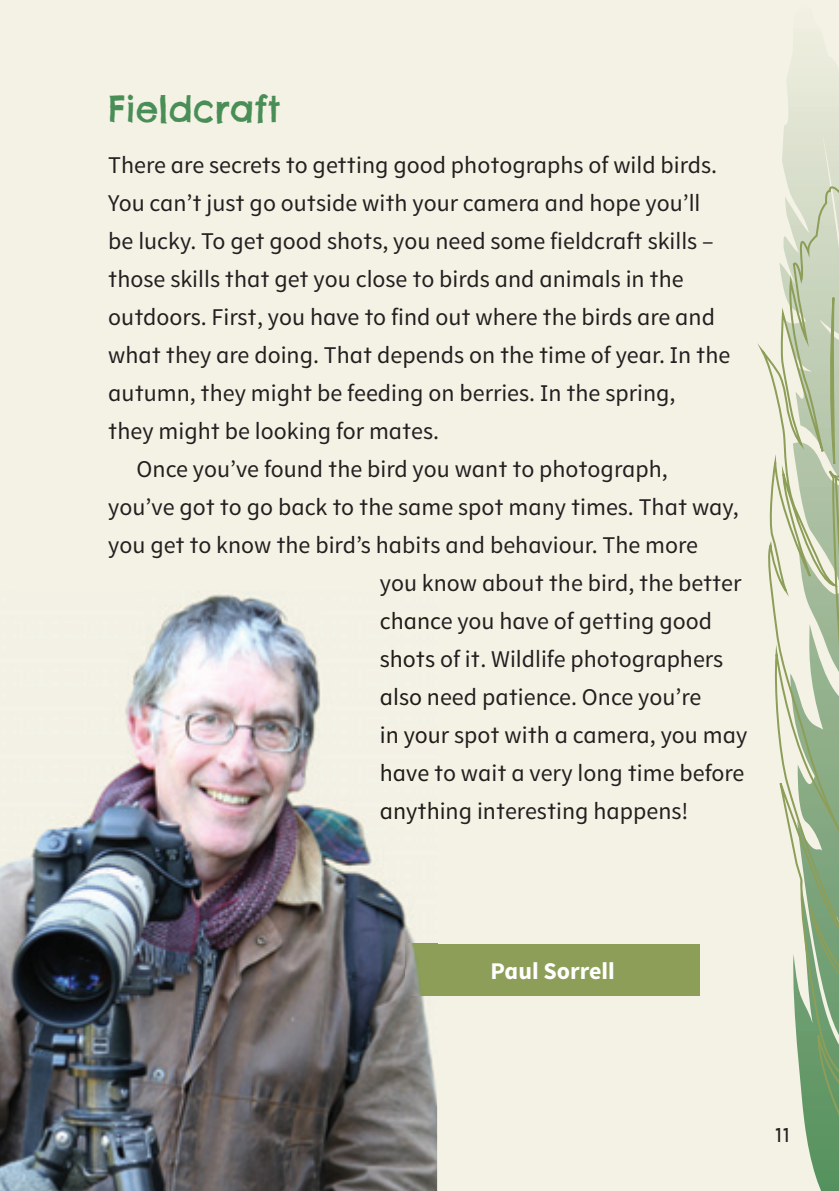
<style>
.page{position:relative;width:839px;height:1191px;background:#fff}
.page>*{position:absolute;margin:0;border:0;box-sizing:border-box;transform-origin:0 0}
.t1{font:36px "Chelsea Market";color:#4a8e57}
.t2{font:24px "Tipu";color:#231f20}
.t3{font:700 24px "Tipu";color:#fff}
.t4{font:20px "Aronui";color:#231f20}
.s1{color:#1e1b19}
</style>
<div class="page">
<div style="left:0;top:0;width:839px;height:1190px;background:#f4f2e5"></div>
<div style="left:405px;top:943px;width:295px;height:52px;background:#8d9e59"></div>
<svg style="left:760px;top:346px;width:19px;height:395px"></svg>
<svg style="left:779px;top:67px;width:60px;height:1123px"></svg>
<img style="left:0;top:594px;width:437px;height:596px">
<img style="left:405px;top:943px;width:32px;height:52px">
<img style="left:380px;top:594px;width:57px;height:1px">
<img style="left:381px;top:611px;width:56px;height:23px">
<img style="left:380px;top:649px;width:57px;height:23px">
<img style="left:381px;top:687px;width:56px;height:22px">
<img style="left:381px;top:725px;width:56px;height:22px">
<img style="left:382px;top:763px;width:55px;height:23px">
<img style="left:381px;top:801px;width:56px;height:23px">
<h1 class="t1" style="left:108px;top:86px;width:174px">Fieldcraft</h1>
<p class="t2" style="left:108px;top:155px;width:610px">There are secrets to getting good photographs of wild birds.</p>
<p class="t2" style="left:108px;top:193px;width:594px">You can’t just go outside with your camera and hope you’ll</p>
<p class="t2" style="left:108px;top:231px;width:607px">be lucky. To get good shots, you need some fieldcraft skills –</p>
<p class="t2" style="left:108px;top:269px;width:577px">those skills that get you close to birds and animals in the</p>
<p class="t2" style="left:108px;top:307px;width:608px">outdoors. First, you have to find out where the birds are and</p>
<p class="t2" style="left:108px;top:345px;width:624px">what they are doing. That depends on the time of year. In the</p>
<p class="t2" style="left:108px;top:383px;width:569px">autumn, they might be feeding on berries. In the spring,</p>
<p class="t2" style="left:108px;top:421px;width:332px">they might be looking for mates.</p>
<p class="t2" style="left:137px;top:459px;width:533px">Once you’ve found the bird you want to photograph,</p>
<p class="t2" style="left:108px;top:497px;width:632px">you’ve got to go back to the same spot many times. That way,</p>
<p class="t2" style="left:108px;top:535px;width:591px">you get to know the bird’s habits and behaviour. The more</p>
<p class="t2" style="left:380px;top:573px;width:363px"><span class="s1">you kn</span>ow about the bird, the better</p>
<p class="t2" style="left:380px;top:611px;width:334px"><span class="s1">chanc</span>e you have of getting good</p>
<p class="t2" style="left:380px;top:649px;width:345px"><span class="s1">shots</span> of it. Wildlife photographers</p>
<p class="t2" style="left:380px;top:687px;width:323px"><span class="s1">also n</span>eed patience. Once you’re</p>
<p class="t2" style="left:380px;top:725px;width:369px"><span class="s1">in you</span>r spot with a camera, you may</p>
<p class="t2" style="left:380px;top:763px;width:366px"><span class="s1">have t</span>o wait a very long time before</p>
<p class="t2" style="left:380px;top:801px;width:310px"><span class="s1">anyth</span>ing interesting happens!</p>
<p class="t3" style="left:491px;top:961px;width:126px">Paul Sorrell</p>
<p class="t4" style="left:775px;top:1127px;width:16px">11</p>
</div>
